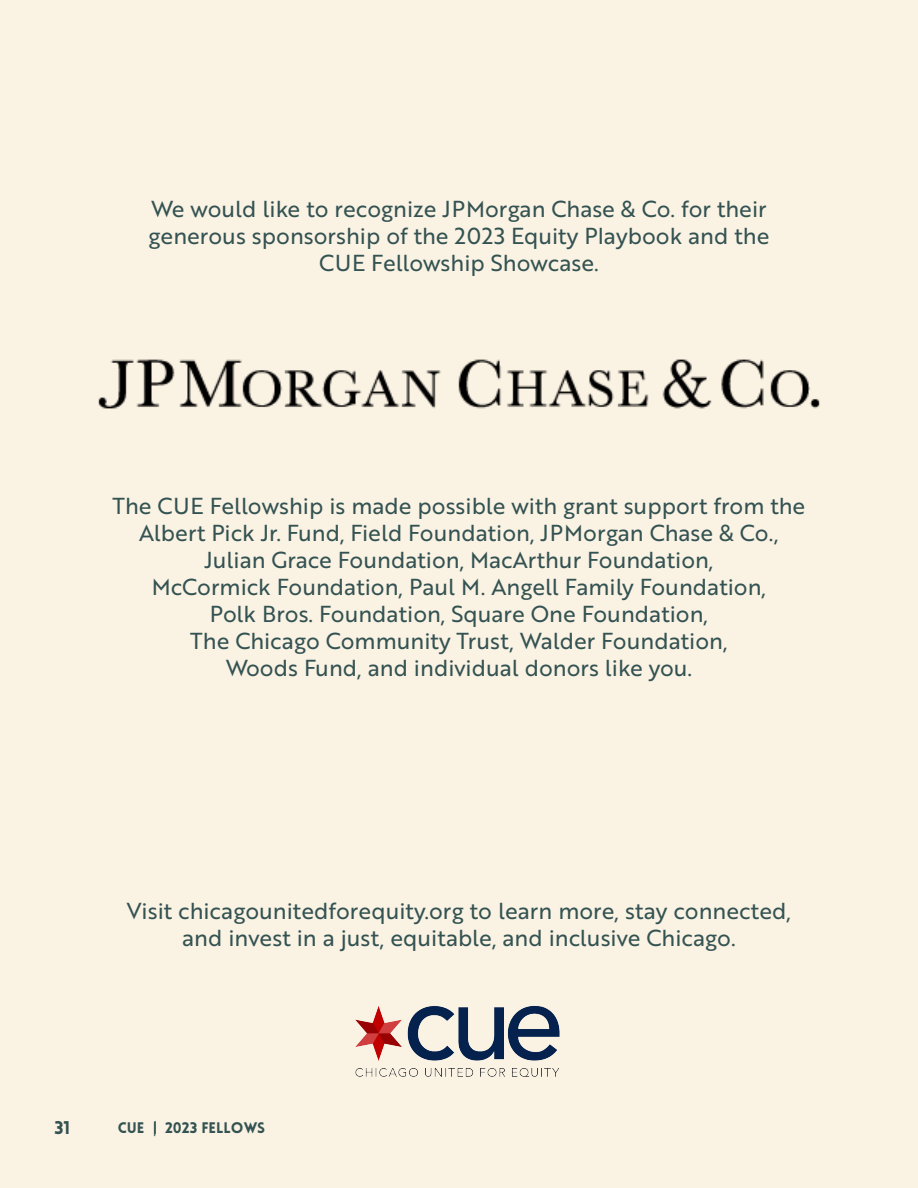
<style>
.page{position:relative;width:918px;height:1188px;background:#faf2e3}
.page>*{position:absolute;margin:0;border:0;box-sizing:border-box;transform-origin:0 0}
.Body{font:22.5px/27px "Brother 1816 Regular";color:#335252;text-align:center}
.t1{font:900 18px "Lovelo";color:#335252}
.t2{font:900 15px "Lovelo";color:#335252}
</style>
<div class="page">
<svg style="left:154px;top:1121px;width:2px;height:13px"></svg>
<img style="left:355px;top:1006px;width:205px;height:71px">
<img style="left:98px;top:359px;width:722px;height:50px">
<p class="Body" style="left:149px;top:194px;width:622px">We would like to recognize JPMorgan Chase &amp; Co. for their generous sponsorship of the 2023 Equity Playbook and the<br>CUE Fellowship Showcase.</p>
<p class="Body" style="left:113px;top:491px;width:694px">The CUE Fellowship is made possible with grant support from the Albert Pick Jr. Fund, Field Foundation, JPMorgan Chase &amp; Co., Julian Grace Foundation, MacArthur Foundation,<br>McCormick Foundation, Paul M. Angell Family Foundation,</p>
<p class="Body" style="left:190px;top:599px;width:539px">Polk Bros. Foundation, Square One Foundation,<br>The Chicago Community Trust, Walder Foundation,<br>Woods Fund, and individual donors like you.</p>
<p class="Body" style="left:127px;top:896px;width:666px">Visit chicagounitedforequity.org to learn more, stay connected, and invest in a just, equitable, and inclusive Chicago.</p>
<p class="t1" style="left:55px;top:1116px;width:17px">31</p>
<p class="t2" style="left:118px;top:1119px;width:149px">CUE | 2023 FELLOWS</p>
</div>
